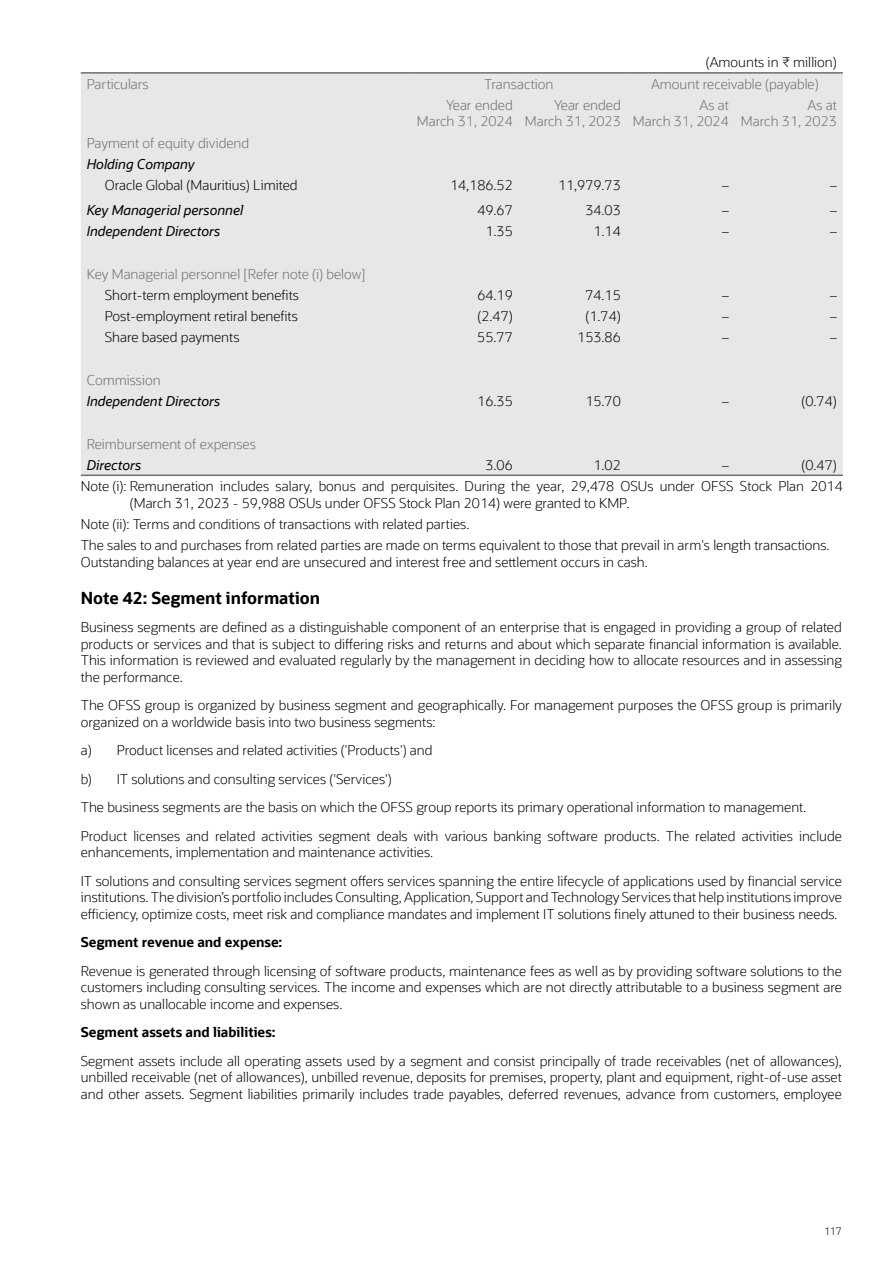
<style>
.page{position:relative;width:893px;height:1263px;background:#fff}
.page>*{position:absolute;margin:0;border:0;box-sizing:border-box;transform-origin:0 0}
.t1{font:700 16.5px "Oracle Sans";color:#000}
.t2{font:300 13.5px/16.5px "Oracle Sans";color:#000}
.t3{font:300 13.5px/16.5px "Oracle Sans";color:#6d6e71;text-align:right}
.t4{font:italic 13.5px "Oracle Sans";color:#000}
.t5{font:700 13.5px "Oracle Sans";color:#000}
.t6{font:300 10.5px "Oracle Sans";color:#000;scale:.95 1}
</style>
<div class="page">
<div style="left:81px;top:74px;width:762px;height:401px;background:#e6e7e8"></div>
<hr style="left:81px;top:72px;width:330px;height:2px;background:#6d6e71">
<hr style="left:411px;top:72px;width:108px;height:2px;background:#6d6e71">
<hr style="left:519px;top:72px;width:108px;height:2px;background:#6d6e71">
<hr style="left:627px;top:72px;width:108px;height:2px;background:#6d6e71">
<hr style="left:735px;top:72px;width:108px;height:2px;background:#6d6e71">
<hr style="left:81px;top:475px;width:330px;height:1px;background:#6d6e71">
<hr style="left:411px;top:475px;width:108px;height:1px;background:#6d6e71">
<hr style="left:519px;top:475px;width:108px;height:1px;background:#6d6e71">
<hr style="left:627px;top:475px;width:108px;height:1px;background:#6d6e71">
<hr style="left:735px;top:475px;width:108px;height:1px;background:#6d6e71">
<p class="t2" style="left:706px;top:54px;width:133px">(Amounts in ₹ million)</p>
<p class="t3" style="left:87px;top:76px;width:63px">Particulars</p>
<p class="t3" style="left:484px;top:76px;width:71px">Transaction</p>
<p class="t3" style="left:651px;top:76px;width:169px">Amount receivable (payable)</p>
<p class="t3" style="left:417px;top:97px;width:97px">Year ended<br>March 31, 2024</p>
<p class="t3" style="left:525px;top:97px;width:97px">Year ended<br>March 31, 2023</p>
<p class="t3" style="left:633px;top:97px;width:97px">As at<br>March 31, 2024</p>
<p class="t3" style="left:741px;top:97px;width:97px">As at<br>March 31, 2023</p>
<p class="t3" style="left:87px;top:135px;width:164px">Payment of equity dividend</p>
<p class="t4" style="left:87px;top:156px;width:109px">Holding Company</p>
<p class="t2" style="left:105px;top:177px;width:194px">Oracle Global (Mauritius) Limited</p>
<p class="t2" style="left:450px;top:177px;width:64px">14,186.52</p>
<p class="t2" style="left:558px;top:177px;width:64px">11,979.73</p>
<p class="t2" style="left:722px;top:177px;width:8px">–</p>
<p class="t2" style="left:830px;top:177px;width:8px">–</p>
<p class="t4" style="left:87px;top:202px;width:158px">Key Managerial personnel</p>
<p class="t2" style="left:477px;top:202px;width:37px">49.67</p>
<p class="t2" style="left:585px;top:202px;width:37px">34.03</p>
<p class="t2" style="left:722px;top:202px;width:8px">–</p>
<p class="t2" style="left:830px;top:202px;width:8px">–</p>
<p class="t4" style="left:87px;top:223px;width:135px">Independent Directors</p>
<p class="t2" style="left:485px;top:223px;width:29px">1.35</p>
<p class="t2" style="left:593px;top:223px;width:29px">1.14</p>
<p class="t2" style="left:722px;top:223px;width:8px">–</p>
<p class="t2" style="left:830px;top:223px;width:8px">–</p>
<p class="t3" style="left:87px;top:266px;width:280px">Key Managerial personnel [Refer note (i) below]</p>
<p class="t2" style="left:105px;top:287px;width:196px">Short-term employment benefits</p>
<p class="t2" style="left:477px;top:287px;width:37px">64.19</p>
<p class="t2" style="left:585px;top:287px;width:37px">74.15</p>
<p class="t2" style="left:722px;top:287px;width:8px">–</p>
<p class="t2" style="left:830px;top:287px;width:8px">–</p>
<p class="t2" style="left:105px;top:308px;width:195px">Post-employment retiral benefits</p>
<p class="t2" style="left:477px;top:308px;width:37px">(2.47)</p>
<p class="t2" style="left:585px;top:308px;width:37px">(1.74)</p>
<p class="t2" style="left:722px;top:308px;width:8px">–</p>
<p class="t2" style="left:830px;top:308px;width:8px">–</p>
<p class="t2" style="left:105px;top:329px;width:136px">Share based payments</p>
<p class="t2" style="left:477px;top:329px;width:37px">55.77</p>
<p class="t2" style="left:577px;top:329px;width:45px">153.86</p>
<p class="t2" style="left:722px;top:329px;width:8px">–</p>
<p class="t2" style="left:830px;top:329px;width:8px">–</p>
<p class="t3" style="left:87px;top:372px;width:75px">Commission</p>
<p class="t4" style="left:87px;top:393px;width:135px">Independent Directors</p>
<p class="t2" style="left:477px;top:393px;width:37px">16.35</p>
<p class="t2" style="left:585px;top:393px;width:37px">15.70</p>
<p class="t2" style="left:722px;top:393px;width:8px">–</p>
<p class="t2" style="left:801px;top:393px;width:37px">(0.74)</p>
<p class="t3" style="left:87px;top:436px;width:171px">Reimbursement of expenses</p>
<p class="t4" style="left:87px;top:457px;width:56px">Directors</p>
<p class="t2" style="left:485px;top:457px;width:29px">3.06</p>
<p class="t2" style="left:593px;top:457px;width:29px">1.02</p>
<p class="t2" style="left:722px;top:457px;width:8px">–</p>
<p class="t2" style="left:81px;top:454px;width:764px;line-height:21.3px;text-indent:721px">(0.47)<br>Note (i): Remuneration includes salary, bonus and perquisites. During the year, 29,478 OSUs under OFSS Stock Plan 2014</p>
<p class="t2" style="left:81px;top:492px;width:750px;line-height:21.3px;text-indent:49px">(March 31, 2023 - 59,988 OSUs under OFSS Stock Plan 2014) were granted to KMP.<br>Note (ii): Terms and conditions of transactions with related parties.<br>The sales to and purchases from related parties are made on terms equivalent to those that prevail in arm's length transactions.</p>
<p class="t2" style="left:81px;top:554px;width:569px">Outstanding balances at year end are unsecured and interest free and settlement occurs in cash.</p>
<p class="t1" style="left:81px;top:587px;width:241px">Note 42: Segment information</p>
<p class="t2" style="left:81px;top:619px;width:763px;text-align:justify">Business segments are defined as a distinguishable component of an enterprise that is engaged in providing a group of related products or services and that is subject to differing risks and returns and about which separate financial information is available.<br>This information is reviewed and evaluated regularly by the management in deciding how to allocate resources and in assessing the performance.</p>
<p class="t2" style="left:81px;top:697px;width:763px">The OFSS group is organized by business segment and geographically. For management purposes the OFSS group is primarily organized on a worldwide basis into two business segments:</p>
<p class="t2" style="left:81px;top:736px;width:763px;line-height:28.5px">a) Product licenses and related activities ('Products') and<br>b) IT solutions and consulting services ('Services')<br>The business segments are the basis on which the OFSS group reports its primary operational information to management.<br>Product licenses and related activities segment deals with various banking software products. The related activities include</p>
<p class="t2" style="left:81px;top:838px;width:763px;line-height:28.5px">enhancements, implementation and maintenance activities.<br>IT solutions and consulting services segment offers services spanning the entire lifecycle of applications used by financial service</p>
<p class="t2" style="left:81px;top:889px;width:763px">institutions. The division’s portfolio includes Consulting, Application, Support and Technology Services that help institutions improve efficiency, optimize costs, meet risk and compliance mandates and implement IT solutions finely attuned to their business needs.</p>
<p class="t5" style="left:81px;top:934px;width:203px">Segment revenue and expense:</p>
<p class="t2" style="left:81px;top:962px;width:763px;text-align:justify">Revenue is generated through licensing of software products, maintenance fees as well as by providing software solutions to the customers including consulting services. The income and expenses which are not directly attributable to a business segment are shown as unallocable income and expenses.</p>
<p class="t5" style="left:81px;top:1024px;width:196px">Segment assets and liabilities:</p>
<p class="t2" style="left:81px;top:1052px;width:763px;text-align:justify">Segment assets include all operating assets used by a segment and consist principally of trade receivables (net of allowances), unbilled receivable (net of allowances), unbilled revenue, deposits for premises, property, plant and equipment, right-of-use asset and other assets. Segment liabilities primarily includes trade payables, deferred revenues, advance from customers, employee</p>
<p class="t6" style="left:824px;top:1225px;width:20px">117</p>
</div>
